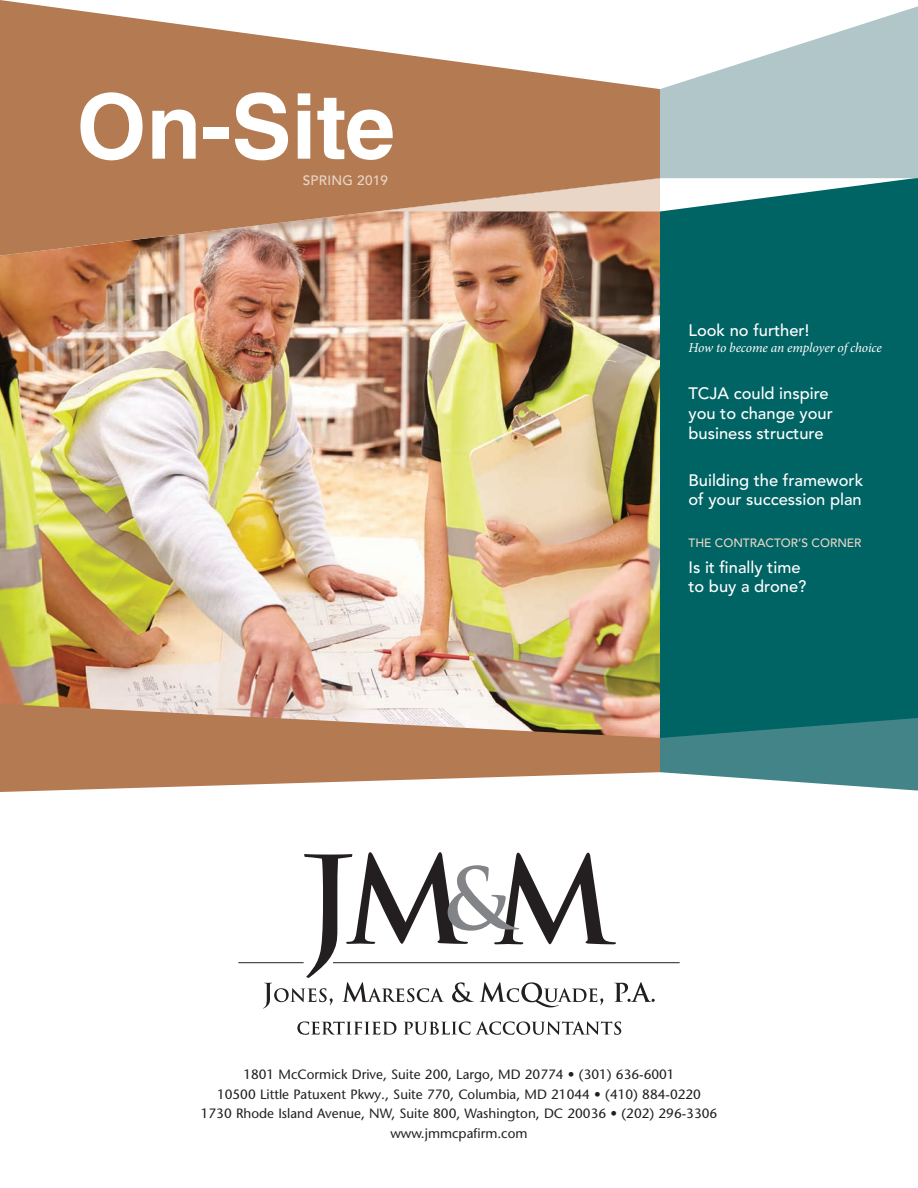
<style>
.page{position:relative;width:918px;height:1188px;background:#fff}
.page>*{position:absolute;margin:0;border:0;box-sizing:border-box;transform-origin:0 0}
.t1{font:700 90px "Helvetica LT Std";color:#fff}
.t2{font:500 16.5px/19.8px "Avenir LT Std";color:#fff}
.t3{font:500 13.5px/19.5px "Stone Sans Std";color:#231f20;text-align:center}
.t4{font:italic 13.5px "Minion Pro";letter-spacing:-.015em;color:#fff}
.t5{font:500 13.5px "Avenir LT Std";letter-spacing:.02em;color:#e9d6c6}
.t6{font:500 12px "Avenir LT Std";color:#e9d6c6}
</style>
<div class="page">
<hr style="left:238px;top:962px;width:66px;height:1px;background:#231f20">
<hr style="left:333px;top:962px;width:347px;height:1px;background:#231f20">
<svg style="left:297px;top:1021px;width:99px;height:14px"></svg>
<svg style="left:404px;top:1021px;width:217px;height:14px"></svg>
<svg style="left:263px;top:852px;width:392px;height:156px"></svg>
<div style="left:660px;top:178px;width:258px;height:540px;background:#006364"></div>
<img style="left:0;top:256px;width:660px;height:448px">
<svg style="left:660px;top:6px;width:258px;height:172px;fill:#b0c6c9"></svg>
<svg style="left:0;top:704px;width:660px;height:88px;background:#c39877"></svg>
<svg style="left:660px;top:718px;width:258px;height:73px;background:#518f92"></svg>
<svg style="left:0;top:0;width:660px;height:256px;fill:#b47b53"></svg>
<svg style="left:378px;top:178px;width:282px;height:34px;background:#cea78b"></svg>
<h1 class="t1" style="left:76px;top:72px;width:320px">On-Site</h1>
<p class="t5" style="left:303px;top:173px;width:87px">SPRING 2019</p>
<p class="t2" style="left:688px;top:321px;width:122px">Look no further!</p>
<p class="t4" style="left:688px;top:339px;width:195px">How to become an employer of choice</p>
<p class="t2" style="left:688px;top:384px;width:146px">TCJA could inspire you to change your business structure</p>
<p class="t2" style="left:688px;top:470px;width:176px">Building the framework of your succession plan</p>
<p class="t6" style="left:688px;top:536px;width:175px">THE CONTRACTOR’S CORNER</p>
<p class="t2" style="left:688px;top:557px;width:120px">Is it finally time to buy a drone?</p>
<p class="t3" style="left:201px;top:1065px;width:518px">1801 McCormick Drive, Suite 200, Largo, MD 20774 • (301) 636-6001<br>10500 Little Patuxent Pkwy., Suite 770, Columbia, MD 21044 • (410) 884-0220<br>1730 Rhode Island Avenue, NW, Suite 800, Washington, DC 20036 • (202) 296-3306 www.jmmcpafirm.com</p>
</div>
